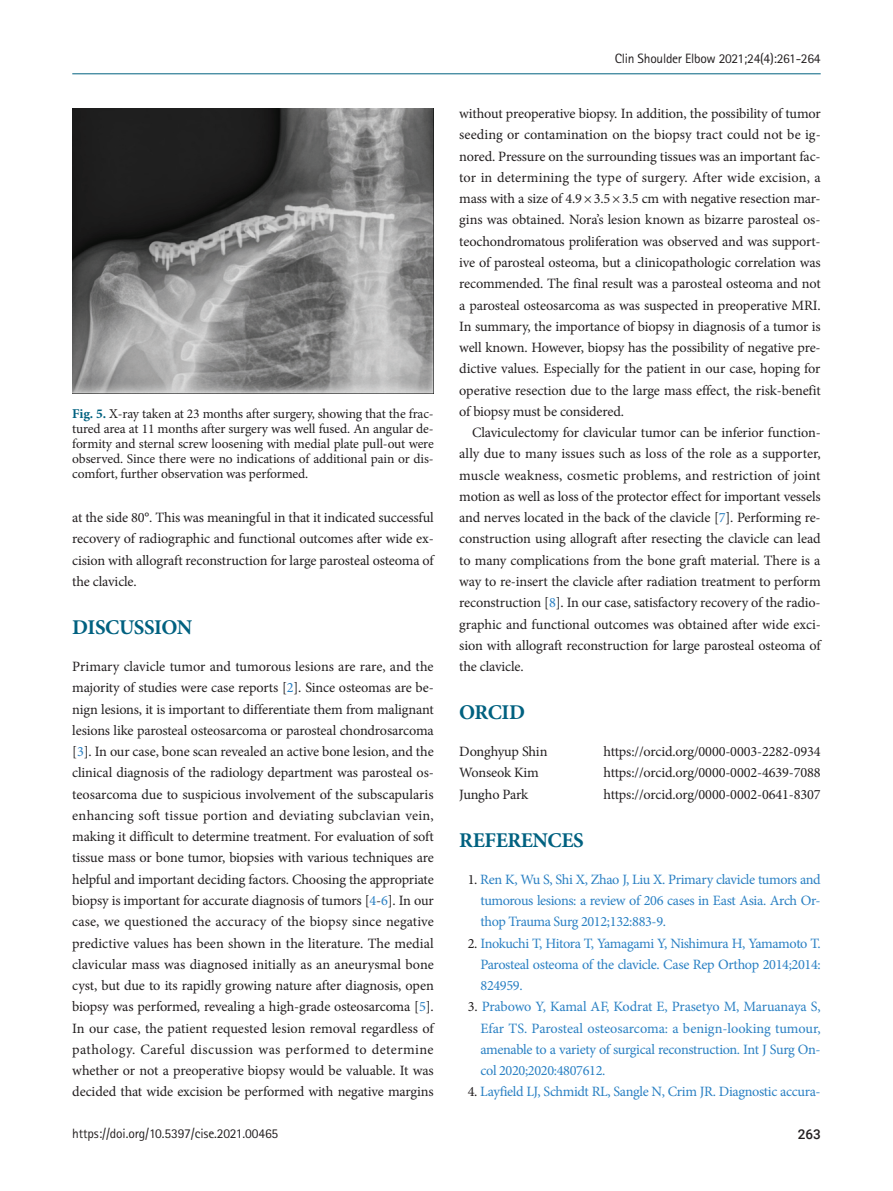
<style>
.page{position:relative;width:893px;height:1191px;background:#fff}
.page>*{position:absolute;margin:0;border:0;box-sizing:border-box;transform-origin:0 0}
.t1{font:700 21px "Minion Pro";letter-spacing:-.02em;color:#006180}
.t2{font:14.25px/21.3px "Minion Pro";letter-spacing:-.01em;color:#231f20;text-align:justify}
.t3{font:14.25px/21.3px "Minion Pro";letter-spacing:-.025em;color:#2a80c3;text-align:justify}
.t4{font:13.5px/15px "Minion Pro";letter-spacing:-.01em;color:#231f20;text-align:justify}
.t5{font:13.5px "Rotis Sans Serif Std";letter-spacing:-.02em;color:#231f20}
.t6{font:500 13.5px "Roboto";color:#231f20}
.s1{font-weight:700;color:#006180}
.s2{color:#2a80c3}
.s3{color:#231f20}
</style>
<div class="page">
<img style="left:72px;top:108px;width:362px;height:285px">
<hr style="left:72px;top:73px;width:749px;height:1px;background:#006180">
<p class="t4" style="left:72px;top:407px;width:363px"><span class="s1">Fig. 5.</span> X-ray taken at 23 months after surgery, showing that the frac&shy;tured area at 11 months after surgery was well fused. An angular de&shy;formity and sternal screw loosening with medial plate pull-out were observed. Since there were no indications of additional pain or dis&shy;comfort, further observation was performed.</p>
<p class="t2" style="left:72px;top:507px;width:363px">at the side 80°. This was meaningful in that it indicated successful recovery of radiographic and functional outcomes after wide ex&shy;cision with allograft reconstruction for large parosteal osteoma of the clavicle.</p>
<h1 class="t1" style="left:72px;top:612px;width:121px">DISCUSSION</h1>
<p class="t2" style="left:72px;top:656px;width:363px">Primary clavicle tumor and tumorous lesions are rare, and the majority of studies were case reports [<span class="s2">2</span>]. Since osteomas are be&shy;nign lesions, it is important to differentiate them from malignant lesions like parosteal osteosarcoma or parosteal chondrosarcoma [<span class="s2">3</span>]. In our case, bone scan revealed an active bone lesion, and the clinical diagnosis of the radiology department was parosteal os&shy;teosarcoma due to suspicious involvement of the subscapularis enhancing soft tissue portion and deviating subclavian vein, making it difficult to determine treatment. For evaluation of soft tissue mass or bone tumor, biopsies with various techniques are helpful and important deciding factors. Choosing the appropriate biopsy is important for accurate diagnosis of tumors [<span class="s2">4</span>-<span class="s2">6</span>]. In our case, we questioned the accuracy of the biopsy since negative predictive values has been shown in the literature. The medial clavicular mass was diagnosed initially as an aneurysmal bone cyst, but due to its rapidly growing nature after diagnosis, open biopsy was performed, revealing a high-grade osteosarcoma [<span class="s2">5</span>].<br>In our case, the patient requested lesion removal regardless of pathology. Careful discussion was performed to determine whether or not a preoperative biopsy would be valuable. It was decided that wide excision be performed with negative margins</p>
<p class="t5" style="left:615px;top:51px;width:207px">Clin Shoulder Elbow 2021;24(4):261-264</p>
<p class="t2" style="left:459px;top:103px;width:363px">without preoperative biopsy. In addition, the possibility of tumor seeding or contamination on the biopsy tract could not be ig&shy;nored. Pressure on the surrounding tissues was an important fac&shy;tor in determining the type of surgery. After wide excision, a mass with a size of 4.9 × 3.5 × 3.5 cm with negative resection mar&shy;gins was obtained. Nora’s lesion known as bizarre parosteal os&shy;teochondromatous proliferation was observed and was support&shy;ive of parosteal osteoma, but a clinicopathologic correlation was recommended. The final result was a parosteal osteoma and not a parosteal osteosarcoma as was suspected in preoperative MRI.<br>In summary, the importance of biopsy in diagnosis of a tumor is well known. However, biopsy has the possibility of negative pre&shy;dictive values. Especially for the patient in our case, hoping for operative resection due to the large mass effect, the risk-benefit of biopsy must be considered.</p>
<p class="t2" style="left:459px;top:422px;width:363px;text-indent:13px">Claviculectomy for clavicular tumor can be inferior function&shy;ally due to many issues such as loss of the role as a supporter, muscle weakness, cosmetic problems, and restriction of joint motion as well as loss of the protector effect for important vessels and nerves located in the back of the clavicle [<span class="s2">7</span>]. Performing re&shy;construction using allograft after resecting the clavicle can lead to many complications from the bone graft material. There is a way to re-insert the clavicle after radiation treatment to perform reconstruction [<span class="s2">8</span>]. In our case, satisfactory recovery of the radio&shy;graphic and functional outcomes was obtained after wide exci&shy;sion with allograft reconstruction for large parosteal osteoma of the clavicle.</p>
<h1 class="t1" style="left:459px;top:697px;width:67px">ORCID</h1>
<p class="t2" style="left:459px;top:741px;width:90px">Donghyup Shin</p>
<p class="t2" style="left:604px;top:741px;width:219px">https://orcid.org/0000-0003-2282-0934</p>
<p class="t2" style="left:459px;top:762px;width:81px">Wonseok Kim</p>
<p class="t2" style="left:604px;top:762px;width:219px">https://orcid.org/0000-0002-4639-7088</p>
<p class="t2" style="left:459px;top:783px;width:71px">Jungho Park</p>
<p class="t2" style="left:604px;top:783px;width:219px">https://orcid.org/0000-0002-0641-8307</p>
<h1 class="t1" style="left:459px;top:825px;width:126px">REFERENCES</h1>
<p class="t3" style="left:480px;top:868px;width:342px;text-indent:-13px"><span class="s3">1.</span> Ren K, Wu S, Shi X, Zhao J, Liu X. Primary clavicle tumors and tumorous lesions: a review of 206 cases in East Asia. Arch Or&shy;thop Trauma Surg 2012;132:883-9.</p>
<p class="t3" style="left:480px;top:932px;width:342px;text-indent:-13px"><span class="s3">2.</span> Inokuchi T, Hitora T, Yamagami Y, Nishimura H, Yamamoto T.<br>Parosteal osteoma of the clavicle. Case Rep Orthop 2014;2014:<br>824959.</p>
<p class="t3" style="left:480px;top:996px;width:342px;text-indent:-13px"><span class="s3">3.</span> Prabowo Y, Kamal AF, Kodrat E, Prasetyo M, Maruanaya S, Efar TS. Parosteal osteosarcoma: a benign-looking tumour, amenable to a variety of surgical reconstruction. Int J Surg On&shy;col 2020;2020:4807612.</p>
<p class="t3" style="left:468px;top:1081px;width:354px"><span class="s3">4.</span> Layfield LJ, Schmidt RL, Sangle N, Crim JR. Diagnostic accura-</p>
<p class="t5" style="left:72px;top:1125px;width:208px">https://doi.org/10.5397/cise.2021.00465</p>
<p class="t6" style="left:798px;top:1124px;width:25px">263</p>
</div>
